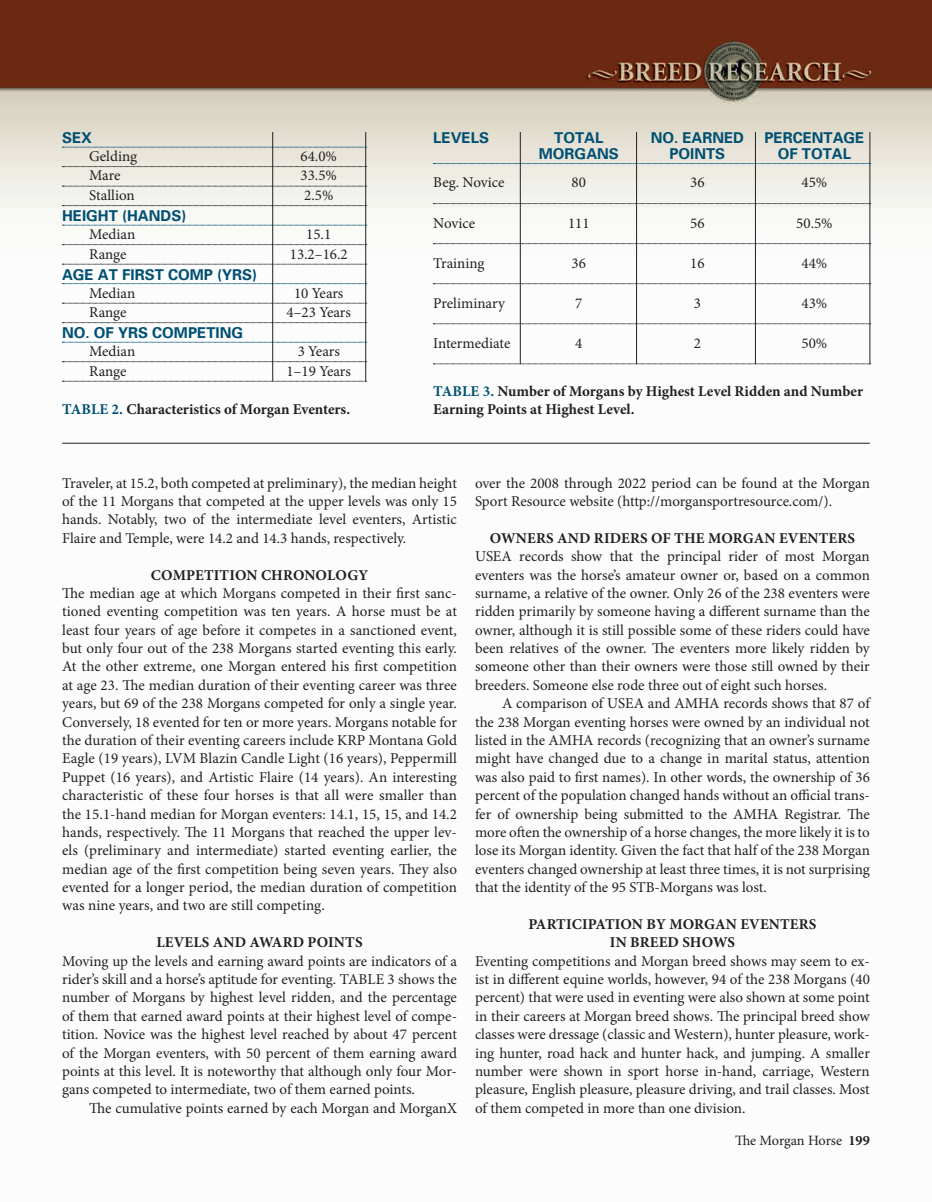
<style>
.page{position:relative;width:932px;height:1202px;background:#fff}
.page>*{position:absolute;margin:0;border:0;box-sizing:border-box;transform-origin:0 0}
.t1{font:15px/18.5px "Minion Pro";color:#231f20;text-align:justify}
.t2{font:700 15px/18.3px "Minion Pro";color:#231f20;text-align:center}
.t3{font:700 15px "Univers";color:#005073}
.t4{font:14.25px "Minion Pro";letter-spacing:-.01em;color:#231f20}
.s1{color:#005073}
.s2{font-weight:700}
</style>
<div class="page">
<img style="left:0;top:0;width:932px;height:444px">
<svg style="left:62px;top:147px;width:303px;height:1px"></svg>
<svg style="left:62px;top:166px;width:303px;height:1px"></svg>
<svg style="left:62px;top:186px;width:303px;height:1px"></svg>
<svg style="left:62px;top:205px;width:303px;height:1px"></svg>
<svg style="left:62px;top:225px;width:303px;height:1px"></svg>
<svg style="left:62px;top:244px;width:303px;height:1px"></svg>
<svg style="left:62px;top:264px;width:303px;height:1px"></svg>
<svg style="left:62px;top:283px;width:303px;height:1px"></svg>
<svg style="left:62px;top:303px;width:303px;height:1px"></svg>
<svg style="left:62px;top:322px;width:303px;height:1px"></svg>
<svg style="left:62px;top:342px;width:303px;height:1px"></svg>
<svg style="left:62px;top:361px;width:303px;height:1px"></svg>
<svg style="left:62px;top:381px;width:304px;height:1px"></svg>
<hr style="left:365px;top:132px;width:1px;height:249px;background:#231f20">
<hr style="left:272px;top:132px;width:1px;height:249px;background:#231f20">
<svg style="left:433px;top:163px;width:436px;height:1px"></svg>
<svg style="left:433px;top:203px;width:436px;height:1px"></svg>
<svg style="left:433px;top:243px;width:436px;height:1px"></svg>
<svg style="left:433px;top:283px;width:436px;height:1px"></svg>
<svg style="left:433px;top:323px;width:436px;height:1px"></svg>
<svg style="left:433px;top:363px;width:436px;height:1px"></svg>
<hr style="left:520px;top:132px;width:1px;height:232px;background:#231f20">
<hr style="left:636px;top:132px;width:1px;height:232px;background:#231f20">
<hr style="left:755px;top:132px;width:1px;height:232px;background:#231f20">
<hr style="left:869px;top:132px;width:1px;height:232px;background:#231f20">
<hr style="left:62px;top:443px;width:807px;height:1px;background:#231f20">
<p class="t3" style="left:62px;top:131px;width:31px">SEX</p>
<p class="t1" style="left:89px;top:147px;width:49px">Gelding</p>
<p class="t1" style="left:300px;top:147px;width:38px">64.0%</p>
<p class="t1" style="left:89px;top:166px;width:33px">Mare</p>
<p class="t1" style="left:300px;top:166px;width:38px">33.5%</p>
<p class="t1" style="left:89px;top:186px;width:47px">Stallion</p>
<p class="t1" style="left:304px;top:186px;width:31px">2.5%</p>
<p class="t3" style="left:62px;top:209px;width:126px">HEIGHT (HANDS)</p>
<p class="t1" style="left:89px;top:225px;width:48px">Median</p>
<p class="t1" style="left:306px;top:225px;width:27px">15.1</p>
<p class="t1" style="left:89px;top:244px;width:39px">Range</p>
<p class="t1" style="left:290px;top:244px;width:59px">13.2–16.2</p>
<p class="t3" style="left:62px;top:268px;width:197px">AGE AT FIRST COMP (YRS)</p>
<p class="t1" style="left:89px;top:283px;width:48px">Median</p>
<p class="t1" style="left:294px;top:283px;width:51px">10 Years</p>
<p class="t1" style="left:89px;top:303px;width:39px">Range</p>
<p class="t1" style="left:286px;top:303px;width:66px">4–23 Years</p>
<p class="t3" style="left:62px;top:326px;width:182px">NO. OF YRS COMPETING</p>
<p class="t1" style="left:89px;top:342px;width:48px">Median</p>
<p class="t1" style="left:298px;top:342px;width:44px">3 Years</p>
<p class="t1" style="left:89px;top:361px;width:39px">Range</p>
<p class="t1" style="left:286px;top:361px;width:66px">1–19 Years</p>
<p class="t2" style="left:62px;top:400px;width:289px"><span class="s1">TABLE 2.</span> Characteristics of Morgan Eventers.</p>
<p class="t3" style="left:433px;top:131px;width:57px">LEVELS</p>
<p class="t3" style="left:554px;top:131px;width:51px">TOTAL</p>
<p class="t3" style="left:650px;top:131px;width:95px">NO. EARNED</p>
<p class="t3" style="left:764px;top:131px;width:102px">PERCENTAGE</p>
<p class="t3" style="left:539px;top:148px;width:82px">MORGANS</p>
<p class="t3" style="left:669px;top:148px;width:57px">POINTS</p>
<p class="t3" style="left:777px;top:148px;width:75px">OF TOTAL</p>
<p class="t1" style="left:433px;top:173px;width:73px">Beg. Novice</p>
<p class="t1" style="left:571px;top:173px;width:16px">80</p>
<p class="t1" style="left:690px;top:173px;width:16px">36</p>
<p class="t1" style="left:801px;top:173px;width:27px">45%</p>
<p class="t1" style="left:433px;top:213px;width:43px">Novice</p>
<p class="t1" style="left:568px;top:213px;width:23px">111</p>
<p class="t1" style="left:690px;top:213px;width:16px">56</p>
<p class="t1" style="left:796px;top:213px;width:38px">50.5%</p>
<p class="t1" style="left:433px;top:254px;width:53px">Training</p>
<p class="t1" style="left:571px;top:254px;width:16px">36</p>
<p class="t1" style="left:690px;top:254px;width:16px">16</p>
<p class="t1" style="left:801px;top:254px;width:27px">44%</p>
<p class="t1" style="left:433px;top:294px;width:73px">Preliminary</p>
<p class="t1" style="left:575px;top:294px;width:9px">7</p>
<p class="t1" style="left:693px;top:294px;width:9px">3</p>
<p class="t1" style="left:801px;top:294px;width:27px">43%</p>
<p class="t1" style="left:433px;top:334px;width:79px">Intermediate</p>
<p class="t1" style="left:575px;top:334px;width:9px">4</p>
<p class="t1" style="left:693px;top:334px;width:9px">2</p>
<p class="t1" style="left:801px;top:334px;width:27px">50%</p>
<p class="t2" style="left:433px;top:381px;width:431px;text-align:left"><span class="s1">TABLE 3.</span> Number of Morgans by Highest Level Ridden and Number<br>Earning Points at Highest Level.</p>
<p class="t1" style="left:62px;top:474px;width:396px">Traveler, at 15.2, both competed at preliminary), the median height of the 11 Morgans that competed at the upper levels was only 15 hands. Notably, two of the intermediate level eventers, Artistic Flaire and Temple, were 14.2 and 14.3 hands, respectively.</p>
<p class="t2" style="left:151px;top:565px;width:219px">COMPETITION CHRONOLOGY</p>
<p class="t1" style="left:62px;top:584px;width:396px">The median age at which Morgans competed in their first sanc&shy;tioned eventing competition was ten years. A horse must be at least four years of age before it competes in a sanctioned event, but only four out of the 238 Morgans started eventing this early.<br>At the other extreme, one Morgan entered his first competition at age 23. The median duration of their eventing career was three years, but 69 of the 238 Morgans competed for only a single year.<br>Conversely, 18 evented for ten or more years. Morgans notable for the duration of their eventing careers include KRP Montana Gold Eagle (19 years), LVM Blazin Candle Light (16 years), Peppermill Puppet (16 years), and Artistic Flaire (14 years). An interesting characteristic of these four horses is that all were smaller than the 15.1-hand median for Morgan eventers: 14.1, 15, 15, and 14.2 hands, respectively. The 11 Morgans that reached the upper lev&shy;els (preliminary and intermediate) started eventing earlier, the median age of the first competition being seven years. They also evented for a longer period, the median duration of competition was nine years, and two are still competing.</p>
<p class="t2" style="left:156px;top:933px;width:208px">LEVELS AND AWARD POINTS</p>
<p class="t1" style="left:62px;top:951px;width:396px">Moving up the levels and earning award points are indicators of a rider’s skill and a horse’s aptitude for eventing. TABLE 3 shows the number of Morgans by highest level ridden, and the percentage of them that earned award points at their highest level of compe&shy;tition. Novice was the highest level reached by about 47 percent of the Morgan eventers, with 50 percent of them earning award points at this level. It is noteworthy that although only four Mor&shy;gans competed to intermediate, two of them earned points.</p>
<p class="t1" style="left:89px;top:1098px;width:369px">The cumulative points earned by each Morgan and MorganX</p>
<p class="t1" style="left:475px;top:474px;width:396px">over the 2008 through 2022 period can be found at the Morgan<br>Sport Resource website (http://morgansportresource.com/).</p>
<p class="t2" style="left:489px;top:528px;width:367px">OWNERS AND RIDERS OF THE MORGAN EVENTERS</p>
<p class="t1" style="left:475px;top:547px;width:396px">USEA records show that the principal rider of most Morgan eventers was the horse’s amateur owner or, based on a common surname, a relative of the owner. Only 26 of the 238 eventers were ridden primarily by someone having a different surname than the owner, although it is still possible some of these riders could have been relatives of the owner. The eventers more likely ridden by someone other than their owners were those still owned by their breeders. Someone else rode three out of eight such horses.</p>
<p class="t1" style="left:475px;top:694px;width:396px;text-indent:27px">A comparison of USEA and AMHA records shows that 87 of the 238 Morgan eventing horses were owned by an individual not listed in the AMHA records (recognizing that an owner’s surname might have changed due to a change in marital status, attention was also paid to first names). In other words, the ownership of 36 percent of the population changed hands without an official trans&shy;fer of ownership being submitted to the AMHA Registrar. The more often the ownership of a horse changes, the more likely it is to lose its Morgan identity. Given the fact that half of the 238 Morgan eventers changed ownership at least three times, it is not surprising that the identity of the 95 STB-Morgans was lost.</p>
<p class="t2" style="left:528px;top:914px;width:289px">PARTICIPATION BY MORGAN EVENTERS<br>IN BREED SHOWS</p>
<p class="t1" style="left:475px;top:951px;width:396px">Eventing competitions and Morgan breed shows may seem to ex&shy;ist in different equine worlds, however, 94 of the 238 Morgans (40 percent) that were used in eventing were also shown at some point in their careers at Morgan breed shows. The principal breed show classes were dressage (classic and Western), hunter pleasure, work&shy;ing hunter, road hack and hunter hack, and jumping. A smaller number were shown in sport horse in-hand, carriage, Western pleasure, English pleasure, pleasure driving, and trail classes. Most of them competed in more than one division.</p>
<p class="t4" style="left:735px;top:1130px;width:136px">The Morgan Horse <span class="s2">199</span></p>
</div>
